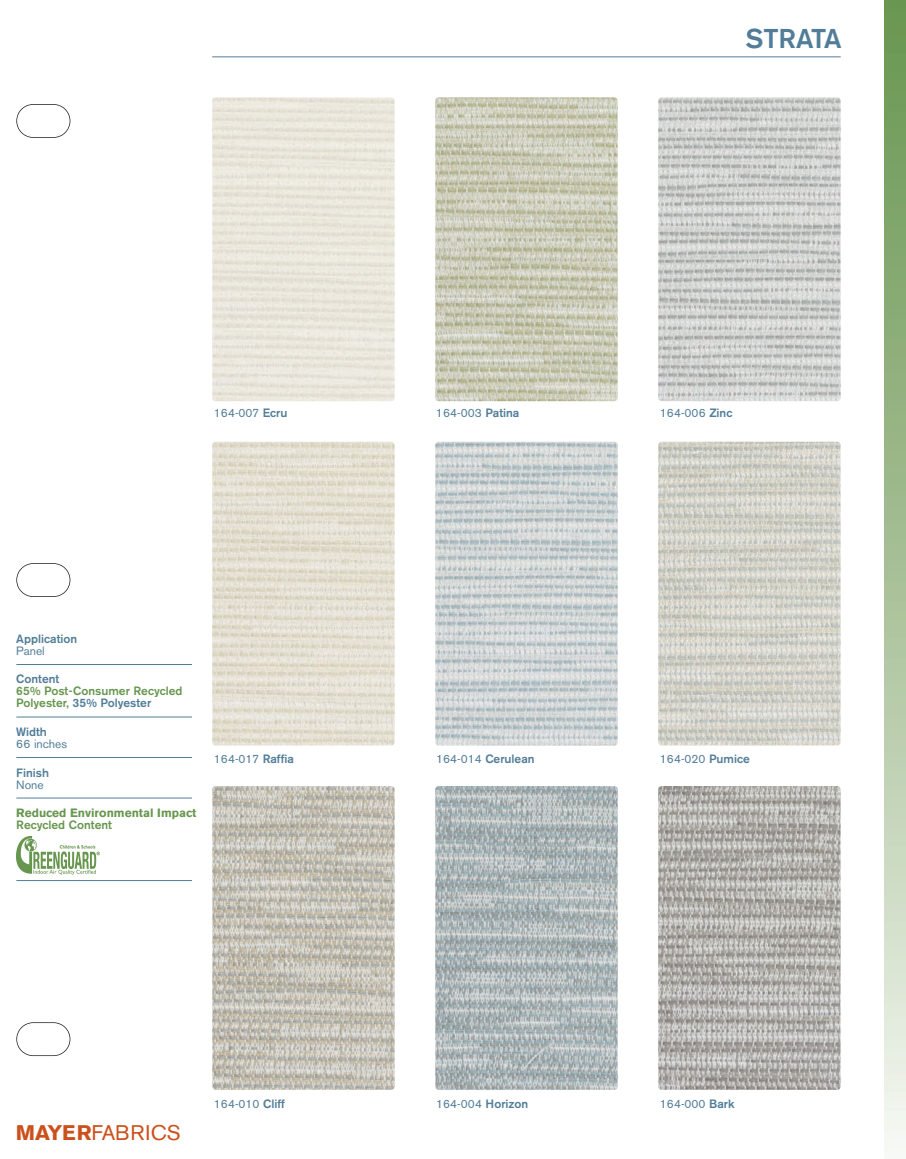
<style>
.page{position:relative;width:906px;height:1159px;background:#fff}
.page>*{position:absolute;margin:0;border:0;box-sizing:border-box;transform-origin:0 0}
.t1{font:500 27px "Akzidenz Grotesk BE";color:#517d98}
.t2{font:21px "Akzidenz Grotesk BE";letter-spacing:.02em;color:#cb511c}
.t3{font:12px "Akzidenz Grotesk BE";color:#517d98}
.t4{font:500 12px/12px "Akzidenz Grotesk BE";color:#67964f}
.t5{font:500 12px "Akzidenz Grotesk BE";color:#517d98}
.t6{font:700 12px "Akzidenz Grotesk BE";color:#67964f}
.s1{font-weight:500}
.s2{color:#517d98}
.s3{font-weight:400}
.s4{font-weight:700}
</style>
<div class="page">
<hr style="left:212px;top:56px;width:628px;height:1px;background:#517d98">
<div style="left:884px;top:0;width:21px;height:1159px;background:linear-gradient(to bottom,#64924b,#f2f4ee)"></div>
<div style="left:16px;top:104px;width:54px;height:34px;border:2px solid #231f20;border-radius:17px"></div>
<div style="left:16px;top:563px;width:54px;height:34px;border:2px solid #231f20;border-radius:17px"></div>
<div style="left:16px;top:1022px;width:54px;height:34px;border:2px solid #231f20;border-radius:17px"></div>
<img style="left:212px;top:442px;width:182px;height:303px;border-radius:3px">
<img style="left:658px;top:442px;width:182px;height:303px;border-radius:3px">
<img style="left:435px;top:442px;width:182px;height:303px;border-radius:3px">
<img style="left:658px;top:97px;width:182px;height:304px;border-radius:3px">
<img style="left:435px;top:97px;width:182px;height:304px;border-radius:3px">
<img style="left:212px;top:97px;width:182px;height:304px;border-radius:3px">
<img style="left:212px;top:786px;width:182px;height:304px;border-radius:3px">
<img style="left:658px;top:786px;width:182px;height:304px;border-radius:3px">
<img style="left:435px;top:786px;width:182px;height:304px;border-radius:3px">
<hr style="left:16px;top:664px;width:176px;height:1px;background:#517d98">
<hr style="left:16px;top:717px;width:176px;height:1px;background:#517d98">
<hr style="left:16px;top:757px;width:176px;height:1px;background:#517d98">
<hr style="left:16px;top:798px;width:176px;height:1px;background:#517d98">
<hr style="left:16px;top:880px;width:176px;height:1px;background:#517d98">
<img style="left:16px;top:837px;width:83px;height:37px">
<h1 class="t1" style="left:745px;top:29px;width:98px">STRATA</h1>
<p class="t3" style="left:214px;top:409px;width:75px">164-007 <span class="s1">Ecru</span></p>
<p class="t3" style="left:436px;top:409px;width:85px">164-003 <span class="s1">Patina</span></p>
<p class="t3" style="left:659px;top:409px;width:74px">164-006 <span class="s1">Zinc</span></p>
<p class="t5" style="left:16px;top:634px;width:62px">Application</p>
<p class="t3" style="left:16px;top:646px;width:30px">Panel</p>
<p class="t5" style="left:16px;top:675px;width:44px">Content</p>
<p class="t4" style="left:16px;top:686px;width:168px">65% Post-Consumer Recycled<br>Polyester, <span class="s2">35% Polyester</span></p>
<p class="t5" style="left:16px;top:727px;width:32px">Width</p>
<p class="t3" style="left:16px;top:739px;width:52px">66 inches</p>
<p class="t5" style="left:16px;top:768px;width:34px">Finish</p>
<p class="t3" style="left:16px;top:780px;width:29px">None</p>
<p class="t6" style="left:16px;top:808px;width:181px">Reduced Environmental Impact</p>
<p class="t4" style="left:16px;top:820px;width:97px">Recycled Content</p>
<p class="t3" style="left:214px;top:754px;width:82px">164-017 <span class="s1">Raffia</span></p>
<p class="t5" style="left:436px;top:754px;width:100px"><span class="s3">164-014</span> Cerulean</p>
<p class="t3" style="left:659px;top:754px;width:92px">164-020 <span class="s1">Pumice</span></p>
<h2 class="t2" style="left:16px;top:1125px;width:167px"><span class="s4">MAYER</span>FABRICS</h2>
<p class="t3" style="left:214px;top:1099px;width:73px">164-010 <span class="s1">Cliff</span></p>
<p class="t3" style="left:436px;top:1099px;width:94px">164-004 <span class="s1">Horizon</span></p>
<p class="t3" style="left:659px;top:1099px;width:76px">164-000 <span class="s1">Bark</span></p>
</div>
